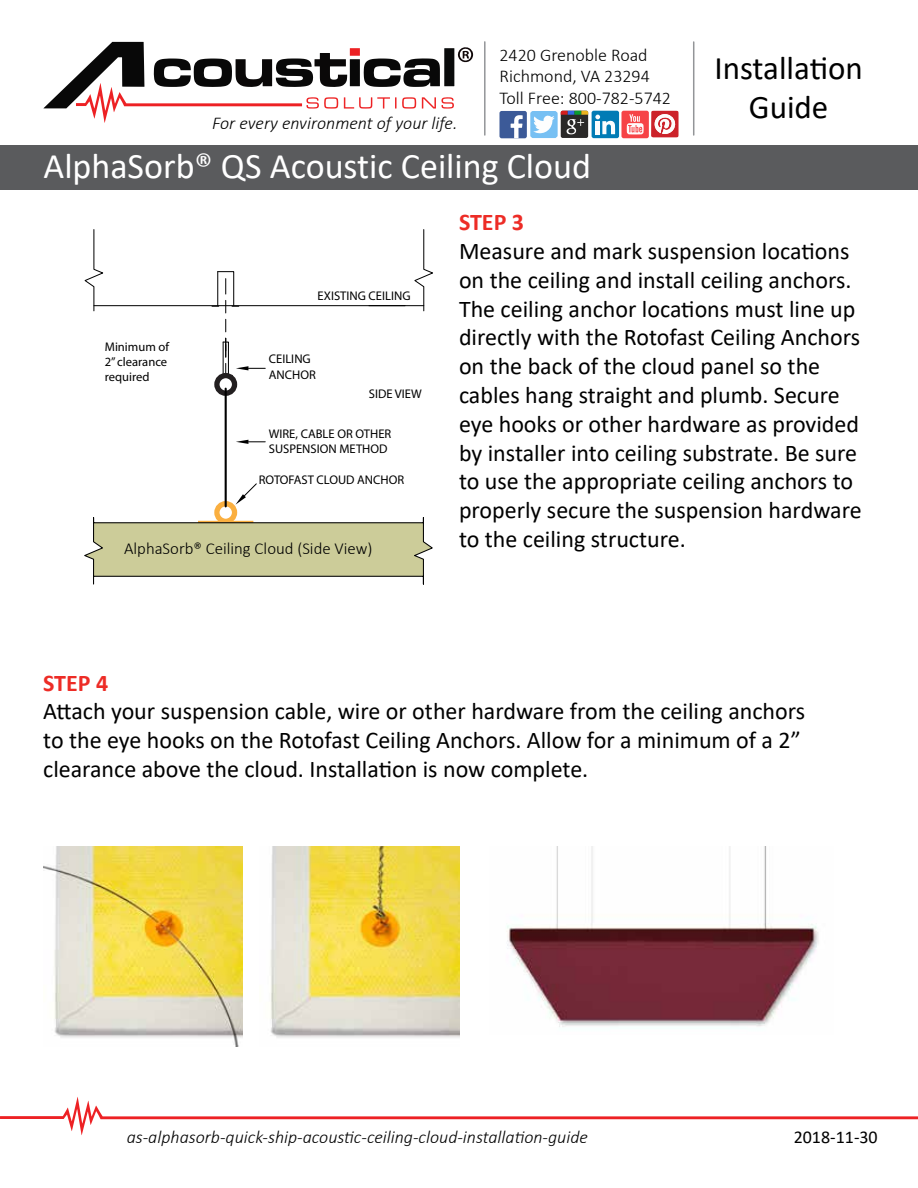
<style>
.page{position:relative;width:918px;height:1188px;background:#fff}
.page>*{position:absolute;margin:0;border:0;box-sizing:border-box;transform-origin:0 0}
.t1{font:36px "Calibri";color:#fff}
.t2{font:33px/39.6px "Calibri";color:#000;text-align:center}
.t3{font:24px/28.8px "Calibri";color:#000}
.t4{font:700 24px "Calibri";color:#ed2c26}
.t5{font:italic 300 18px "Calibri";color:#000}
.t6{font:300 18px/21.6px "Calibri";color:#000}
.t7{font:18px "Calibri";color:#000}
.t8{font:300 16.8px "Calibri";color:#000}
.t9{font:12.6px/15.1px "Myriad Pro";color:#000}
</style>
<div class="page">
<div style="left:0;top:145px;width:918px;height:45px;background:#5a5b5d"></div>
<hr style="left:484px;top:42px;width:2px;height:93px;background:#939598">
<hr style="left:693px;top:42px;width:1px;height:93px;background:#939598">
<svg style="left:651px;top:111px;width:28px;height:26px"></svg>
<div style="left:500px;top:111px;width:27px;height:27px;background:#3c5a98;border-radius:2px"></div>
<svg style="left:511px;top:115px;width:12px;height:24px"></svg>
<div style="left:592px;top:111px;width:27px;height:27px;background:#017bb5;border-radius:2px"></div>
<svg style="left:595px;top:115px;width:20px;height:19px"></svg>
<svg style="left:530px;top:111px;width:58px;height:27px"></svg>
<div style="left:621px;top:111px;width:28px;height:27px;background:#f64346;border-radius:2px"></div>
<svg style="left:627px;top:114px;width:17px;height:20px"></svg>
<svg style="left:43px;top:42px;width:430px;height:81px"></svg>
<svg style="left:0;top:1097px;width:918px;height:38px"></svg>
<img style="left:43px;top:847px;width:200px;height:200px">
<img style="left:270px;top:847px;width:189px;height:191px">
<svg style="left:225px;top:319px;width:1px;height:13px"></svg>
<svg style="left:84px;top:229px;width:21px;height:83px"></svg>
<svg style="left:413px;top:229px;width:20px;height:83px"></svg>
<hr style="left:94px;top:305px;width:330px;height:1px;background:#000">
<svg style="left:212px;top:271px;width:27px;height:42px"></svg>
<svg style="left:219px;top:338px;width:46px;height:57px"></svg>
<svg style="left:236px;top:440px;width:29px;height:4px"></svg>
<div style="left:214px;top:501px;width:23px;height:23px;border:5px solid #faaf40;border-radius:50%"></div>
<svg style="left:84px;top:517px;width:349px;height:68px"></svg>
<svg style="left:217px;top:376px;width:18px;height:17px"></svg>
<div style="left:214px;top:373px;width:23px;height:23px;border:5px solid #231f20;border-radius:50%"></div>
<svg style="left:236px;top:483px;width:21px;height:22px"></svg>
<hr style="left:225px;top:389px;width:2px;height:117px;background:#000">
<img style="left:507px;top:847px;width:312px;height:180px">
<p class="t5" style="left:212px;top:112px;width:247px">For every environment of your life.</p>
<p class="t6" style="left:500px;top:44px;width:173px">2420 Grenoble Road<br>Richmond, VA 23294<br>Toll Free: 800-782-5742</p>
<h2 class="t2" style="left:714px;top:47px;width:150px">Installation<br>Guide</h2>
<h1 class="t1" style="left:44px;top:141px;width:549px">AlphaSorb® QS Acoustic Ceiling Cloud</h1>
<p class="t4" style="left:459px;top:205px;width:67px">STEP 3</p>
<p class="t3" style="left:459px;top:236px;width:404px">Measure and mark suspension locations on the ceiling and install ceiling anchors.<br>The ceiling anchor locations must line up directly with the Rotofast Ceiling Anchors on the back of the cloud panel so the cables hang straight and plumb. Secure eye hooks or other hardware as provided by installer into ceiling substrate. Be sure to use the appropriate ceiling anchors to properly secure the suspension hardware to the ceiling structure.</p>
<p class="t9" style="left:318px;top:288px;width:94px">EXISTING CEILING</p>
<p class="t9" style="left:105px;top:339px;width:66px">Minimum of<br>2” clearance required</p>
<p class="t9" style="left:269px;top:351px;width:48px">CEILING<br>ANCHOR</p>
<p class="t9" style="left:369px;top:386px;width:55px">SIDE VIEW</p>
<p class="t9" style="left:269px;top:426px;width:124px">WIRE, CABLE OR OTHER<br>SUSPENSION METHOD</p>
<p class="t9" style="left:259px;top:472px;width:147px">ROTOFAST CLOUD ANCHOR</p>
<p class="t8" style="left:124px;top:538px;width:250px">AlphaSorb® Ceiling Cloud (Side View)</p>
<p class="t4" style="left:43px;top:666px;width:67px">STEP 4</p>
<p class="t3" style="left:43px;top:696px;width:764px">Attach your suspension cable, wire or other hardware from the ceiling anchors to the eye hooks on the Rotofast Ceiling Anchors. Allow for a minimum of a 2” clearance above the cloud. Installation is now complete.</p>
<p class="t5" style="left:127px;top:1126px;width:463px">as-alphasorb-quick-ship-acoustic-ceiling-cloud-installation-guide</p>
<p class="t7" style="left:794px;top:1125px;width:86px">2018-11-30</p>
</div>
